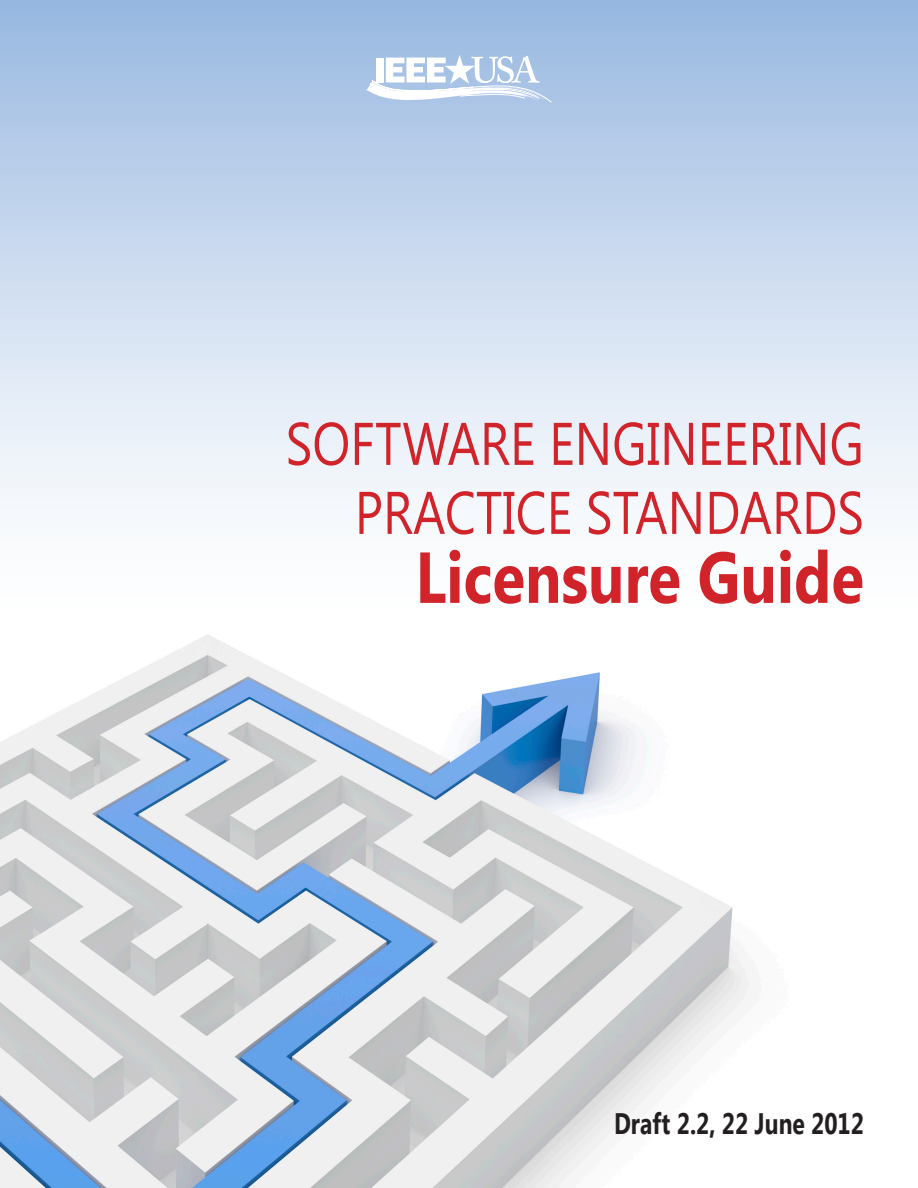
<style>
.page{position:relative;width:918px;height:1188px;background:#fff}
.page>*{position:absolute;margin:0;border:0;box-sizing:border-box;transform-origin:0 0}
.Heading_1{font:700 72px "Segoe UI";color:#d1232a;scale:.84 1}
.Heading_1-2{font:60px/69px "Segoe UI";color:#d1232a;text-align:right;scale:.84 1}
.paragraph{font:700 29.55px "Segoe UI";color:#231f20;scale:.77 1}
</style>
<div class="page">
<img style="left:0;top:635px;width:750px;height:553px">
<div style="left:0;top:0;width:918px;height:626px;background:linear-gradient(to bottom,#9cbae1,#fff)"></div>
<svg style="left:367px;top:55px;width:184px;height:47px"></svg>
<p class="Heading_1-2" style="left:286px;top:406px;width:690px">SOFTWARE ENGINEERING<br>PRACTICE STANDARDS</p>
<p class="Heading_1" style="left:415px;top:526px;width:535px">Licensure Guide</p>
<p class="paragraph" style="left:614px;top:1102px;width:326px">Draft 2.2, 22 June 2012</p>
</div>
